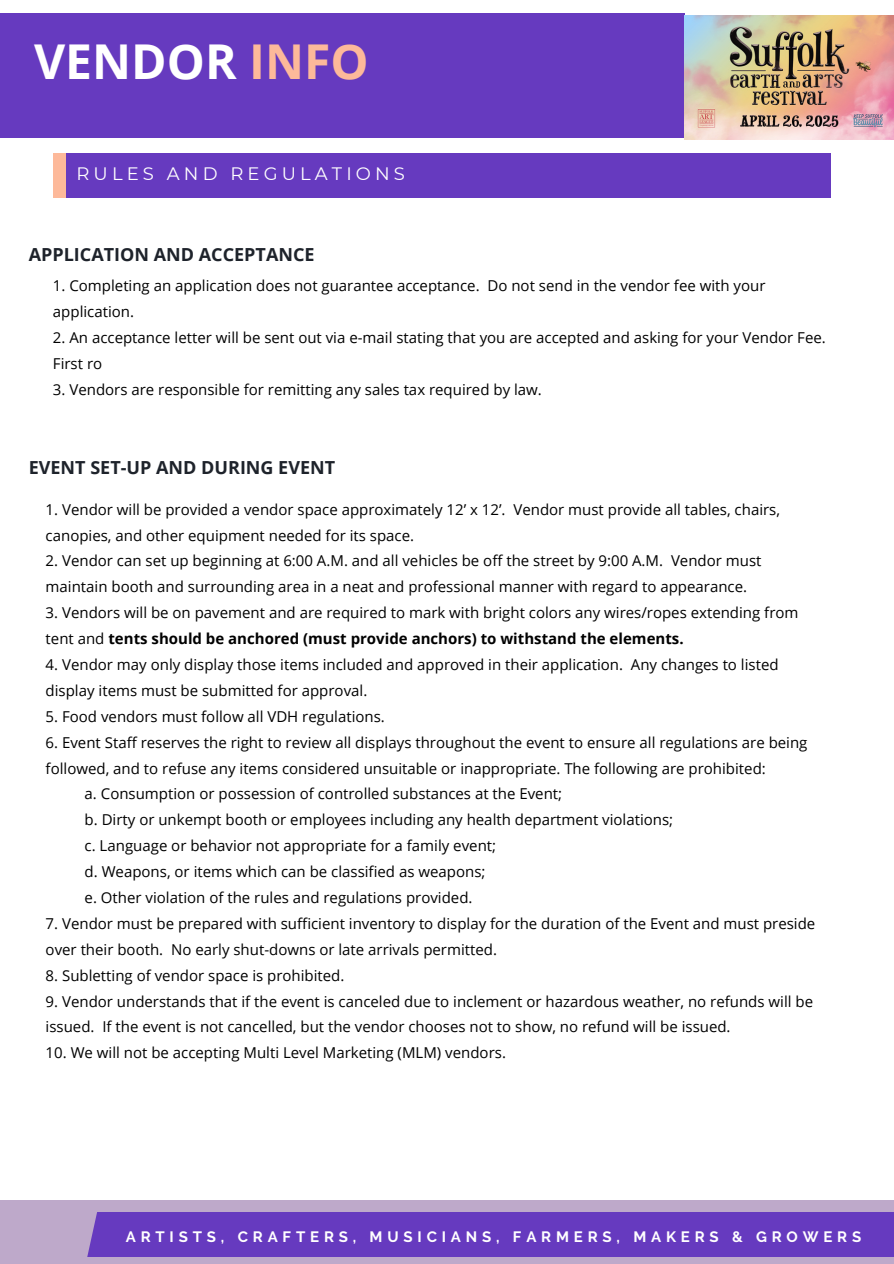
<style>
.page{position:relative;width:894px;height:1264px;background:#fff}
.page>*{position:absolute;margin:0;border:0;box-sizing:border-box;transform-origin:0 0}
.t1{font:700 48px "Open Sans";color:#fff}
.t2{font:700 18px "Open Sans";color:#1e232b}
.t3{font:18px "Montserrat";letter-spacing:.23em;color:#fff}
.t4{font:15px/25.8px "Open Sans";color:#000}
.t5{font:700 15px "Raleway";letter-spacing:.32em;color:#fff}
.s1{color:#fdb99a}
.s2{font-weight:700}
</style>
<div class="page">
<div style="left:0;top:1200px;width:893px;height:63px;background:#bea9ca"></div>
<svg style="left:753px;top:139px;width:83px;height:24px"></svg>
<div style="left:53px;top:153px;width:30px;height:44px;background:#fdb99a"></div>
<div style="left:66px;top:153px;width:764px;height:44px;background:#663abf"></div>
<div style="left:77px;top:1212px;width:816px;height:45px;background:#663abf"></div>
<svg style="left:77px;top:1212px;width:20px;height:45px"></svg>
<div style="left:0;top:14px;width:684px;height:124px;background:#663abf"></div>
<img style="left:684px;top:15px;width:209px;height:124px">
<p class="t1" style="left:34px;top:28px;width:336px">VENDOR <span class="s1">INFO</span></p>
<p class="t3" style="left:76px;top:162px;width:330px">RULES AND REGULATIONS</p>
<p class="t2" style="left:29px;top:242px;width:287px">APPLICATION AND ACCEPTANCE</p>
<p class="t4" style="left:53px;top:272px;width:714px">1. Completing an application does not guarantee acceptance. Do not send in the vendor fee with your application.</p>
<p class="t4" style="left:53px;top:324px;width:774px">2. An acceptance letter will be sent out via e-mail stating that you are accepted and asking for your Vendor Fee.<br>First ro</p>
<p class="t4" style="left:53px;top:376px;width:490px">3. Vendors are responsible for remitting any sales tax required by law.</p>
<p class="t2" style="left:29px;top:454px;width:308px">EVENT SET-UP AND DURING EVENT</p>
<h1 class="t4" style="left:46px;top:496px;width:735px">1. Vendor will be provided a vendor space approximately 12’ x 12’. Vendor must provide all tables, chairs, canopies, and other equipment needed for its space.</h1>
<h1 class="t4" style="left:46px;top:547px;width:717px">2. Vendor can set up beginning at 6:00 A.M. and all vehicles be off the street by 9:00 A.M. Vendor must maintain booth and surrounding area in a neat and professional manner with regard to appearance.</h1>
<p class="t4" style="left:46px;top:599px;width:754px">3. Vendors will be on pavement and are required to mark with bright colors any wires/ropes extending from tent and <span class="s2">tents should be anchored (must provide anchors) to withstand the elements.</span></p>
<p class="t4" style="left:46px;top:651px;width:734px">4. Vendor may only display those items included and approved in their application. Any changes to listed display items must be submitted for approval.</p>
<h3 class="t4" style="left:46px;top:703px;width:340px">5. Food vendors must follow all VDH regulations.</h3>
<h2 class="t4" style="left:46px;top:729px;width:763px">6. Event Staff reserves the right to review all displays throughout the event to ensure all regulations are being followed, and to refuse any items considered unsuitable or inappropriate. The following are prohibited:</h2>
<p class="t4" style="left:85px;top:780px;width:479px">a. Consumption or possession of controlled substances at the Event;</p>
<p class="t4" style="left:85px;top:806px;width:590px">b. Dirty or unkempt booth or employees including any health department violations;</p>
<p class="t4" style="left:85px;top:832px;width:413px">c. Language or behavior not appropriate for a family event;</p>
<h2 class="t4" style="left:85px;top:858px;width:402px">d. Weapons, or items which can be classified as weapons;</h2>
<p class="t4" style="left:85px;top:884px;width:389px">e. Other violation of the rules and regulations provided.</p>
<p class="t4" style="left:46px;top:910px;width:771px">7. Vendor must be prepared with sufficient inventory to display for the duration of the Event and must preside over their booth. No early shut-downs or late arrivals permitted.</p>
<p class="t4" style="left:46px;top:961px;width:300px">8. Subletting of vendor space is prohibited.</p>
<p class="t4" style="left:46px;top:987px;width:768px">9. Vendor understands that if the event is canceled due to inclement or hazardous weather, no refunds will be issued. If the event is not cancelled, but the vendor chooses not to show, no refund will be issued.</p>
<p class="t4" style="left:46px;top:1039px;width:461px">10. We will not be accepting Multi Level Marketing (MLM) vendors.</p>
<p class="t5" style="left:126px;top:1227px;width:736px">ARTISTS, CRAFTERS, MUSICIANS, FARMERS, MAKERS &amp; GROWERS</p>
</div>
